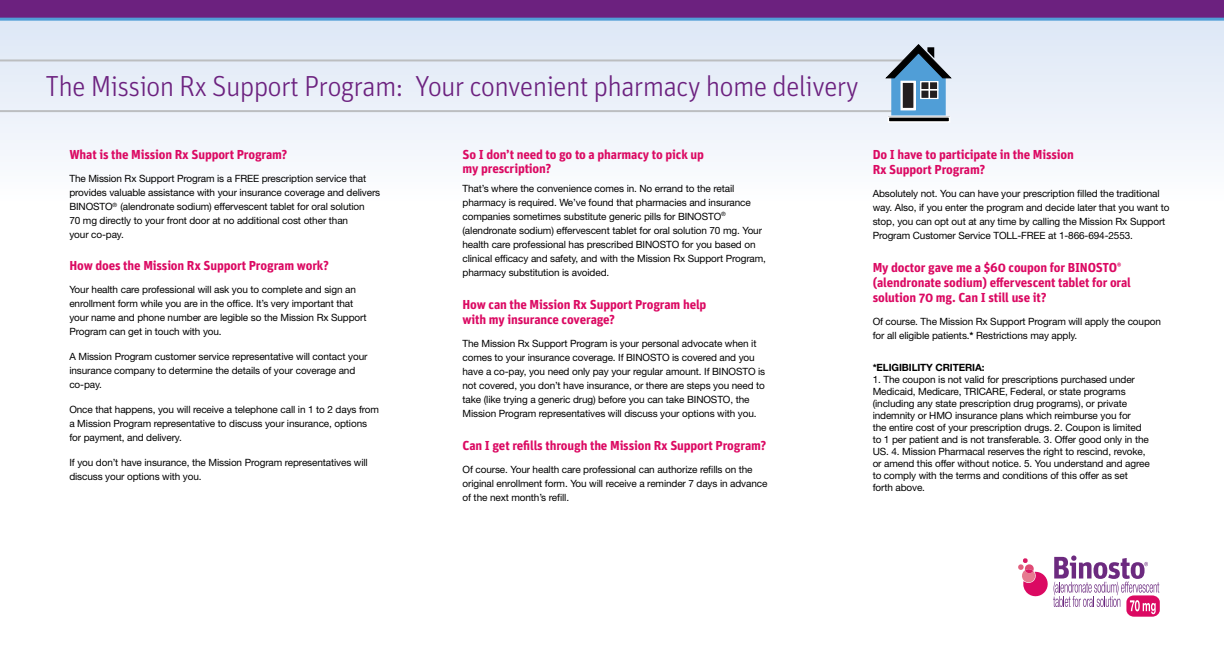
<style>
.page{position:relative;width:1224px;height:648px;background:#fff}
.page>*{position:absolute;margin:0;border:0;box-sizing:border-box;transform-origin:0 0}
.t1{font:300 29px "Unit OT";letter-spacing:-.03em;color:#6c217f}
.t2{font:700 13px/15px "Unit OT";letter-spacing:-.01em;color:#db0962}
.t3{font:10px/14px "Helvetica Neue LT Std";letter-spacing:-.01em;color:#000}
.t4{font:700 10px "Helvetica Neue LT Std";letter-spacing:-.01em;color:#000}
.s1{font-weight:700}
</style>
<div class="page">
<div style="left:0;top:0;width:1224px;height:232px;background:linear-gradient(to bottom,#d9e5f5,#fff)"></div>
<svg style="left:1018px;top:555px;width:142px;height:62px"></svg>
<svg style="left:0;top:58px;width:885px;height:55px;background:#e5ebf4"></svg>
<div style="left:888px;top:117px;width:62px;height:5px;background:#000"></div>
<div style="left:888px;top:116px;width:62px;height:7px;border:1px solid #fff"></div>
<svg style="left:885px;top:44px;width:67px;height:73px;background:#809fb8"></svg>
<div style="left:0;top:0;width:1224px;height:20px;background:#6c217f"></div>
<hr style="left:0;top:18px;width:1224px;height:3px;background:#519fd7">
<h1 class="t1" style="left:45px;top:70px;width:815px">The Mission Rx Support Program: Your convenient pharmacy home delivery</h1>
<h2 class="t2" style="left:69px;top:147px;width:220px">What is the Mission Rx Support Program?</h2>
<p class="t3" style="left:69px;top:172px;width:312px">The Mission Rx Support Program is a FREE prescription service that provides valuable assistance with your insurance coverage and delivers BINOSTO<sup>®</sup> (alendronate sodium) effervescent tablet for oral solution<br>70 mg directly to your front door at no additional cost other than<br>your co-pay.</p>
<h2 class="t2" style="left:69px;top:258px;width:261px">How does the Mission Rx Support Program work?</h2>
<p class="t3" style="left:69px;top:283px;width:299px">Your health care professional will ask you to complete and sign an enrollment form while you are in the office. It’s very important that your name and phone number are legible so the Mission Rx Support Program can get in touch with you.</p>
<p class="t3" style="left:69px;top:349px;width:300px">A Mission Program customer service representative will contact your insurance company to determine the details of your coverage and co-pay.</p>
<p class="t3" style="left:69px;top:402px;width:311px">Once that happens, you will receive a telephone call in 1 to 2 days from a Mission Program representative to discuss your insurance, options for payment, and delivery.</p>
<p class="t3" style="left:69px;top:455px;width:300px">If you don’t have insurance, the Mission Program representatives will discuss your options with you.</p>
<h2 class="t2" style="left:463px;top:148px;width:243px;line-height:14px">So I don’t need to go to a pharmacy to pick up my prescription?</h2>
<p class="t3" style="left:463px;top:181px;width:305px">That’s where the convenience comes in. No errand to the retail pharmacy is required. We’ve found that pharmacies and insurance companies sometimes substitute generic pills for BINOSTO<sup>® </sup>(alendronate sodium) effervescent tablet for oral solution 70 mg. Your health care professional has prescribed BINOSTO for you based on clinical efficacy and safety, and with the Mission Rx Support Program, pharmacy substitution is avoided.</p>
<h2 class="t2" style="left:463px;top:297px;width:245px">How can the Mission Rx Support Program help with my insurance coverage?</h2>
<p class="t3" style="left:463px;top:336px;width:304px">The Mission Rx Support Program is your personal advocate when it comes to your insurance coverage. If BINOSTO is covered and you have a co-pay, you need only pay your regular amount. If BINOSTO is not covered, you don’t have insurance, or there are steps you need to take (like trying a generic drug) before you can take BINOSTO, the Mission Program representatives will discuss your options with you.</p>
<h2 class="t2" style="left:463px;top:438px;width:305px">Can I get refills through the Mission Rx Support Program?</h2>
<p class="t3" style="left:463px;top:462px;width:306px">Of course. Your health care professional can authorize refills on the original enrollment form. You will receive a reminder 7 days in advance of the next month’s refill.</p>
<h2 class="t2" style="left:873px;top:147px;width:203px">Do I have to participate in the Mission<br>Rx Support Program?</h2>
<p class="t3" style="left:873px;top:187px;width:298px">Absolutely not. You can have your prescription filled the traditional way. Also, if you enter the program and decide later that you want to stop, you can opt out at any time by calling the Mission Rx Support Program Customer Service TOLL-FREE at 1-866-694-2553.</p>
<h2 class="t2" style="left:873px;top:260px;width:260px">My doctor gave me a $60 coupon for BINOSTO<sup>® </sup>(alendronate sodium) effervescent tablet for oral solution 70 mg. Can I still use it?</h2>
<p class="t3" style="left:873px;top:315px;width:290px">Of course. The Mission Rx Support Program will apply the coupon for all eligible patients.<span class="s1">*</span> Restrictions may apply.</p>
<p class="t4" style="left:873px;top:362px;width:113px">*ELIGIBILITY CRITERIA:</p>
<p class="t3" style="left:873px;top:374px;width:279px;line-height:12px">1. The coupon is not valid for prescriptions purchased under Medicaid, Medicare, TRICARE, Federal, or state programs (including any state prescription drug programs), or private indemnity or HMO insurance plans which reimburse you for<br>the entire cost of your prescription drugs. 2. Coupon is limited to 1 per patient and is not transferable. 3. Offer good only in the US. 4. Mission Pharmacal reserves the right to rescind, revoke, or amend this offer without notice. 5. You understand and agree to comply with the terms and conditions of this offer as set forth above.</p>
</div>
